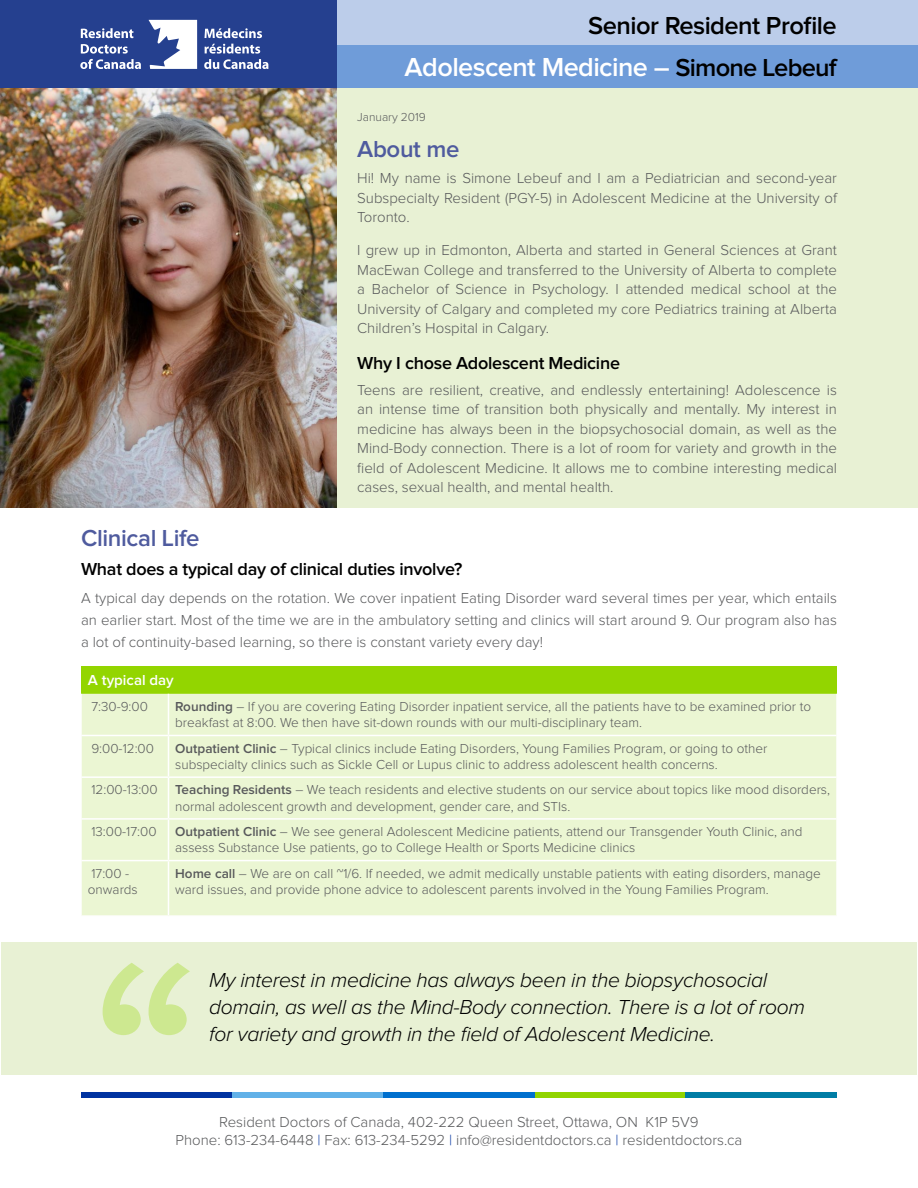
<style>
.page{position:relative;width:918px;height:1188px;background:#fff}
.page>*{position:absolute;margin:0;border:0;box-sizing:border-box;transform-origin:0 0}
.t1{font:600 27px "Proxima Nova";letter-spacing:-.02em;color:#fff}
.t2{font:600 25.5px "Proxima Nova";letter-spacing:-.02em;color:#000}
.t3{font:600 24px "Proxima Nova";letter-spacing:-.015em;color:#4f5b9e}
.t4{font:italic 300 21px/27px "Proxima Nova";letter-spacing:-.015em;color:#000}
.t5{font:600 18px "Proxima Nova";letter-spacing:-.015em;color:#000}
.t6{font:300 15px/19.5px "Proxima Nova";color:#58595b;text-align:justify}
.t7{font:600 15px "Proxima Nova";color:#fff}
.t8{font:300 13.5px/16.5px "Proxima Nova";color:#58595b}
.t9{font:300 12px "Proxima Nova";color:#58595b}
.s1{font-size:25.5px;color:#000}
.s2{font-weight:600}
.s3{color:#0033a1}
</style>
<div class="page">
<div style="left:320px;top:0;width:598px;height:46px;background:#bccdea"></div>
<div style="left:320px;top:46px;width:598px;height:45px;background:#6f9cd9"></div>
<div style="left:0;top:0;width:337px;height:91px;background:#25408f"></div>
<svg style="left:81px;top:28px;width:52px;height:10px"></svg>
<svg style="left:80px;top:44px;width:61px;height:25px"></svg>
<svg style="left:204px;top:28px;width:58px;height:10px"></svg>
<svg style="left:204px;top:44px;width:64px;height:25px"></svg>
<svg style="left:149px;top:20px;width:48px;height:49px"></svg>
<div style="left:81px;top:1092px;width:151px;height:5px;background:#0033a1"></div>
<div style="left:232px;top:1092px;width:152px;height:5px;background:#61b1e8"></div>
<div style="left:384px;top:1092px;width:151px;height:5px;background:#0070ce"></div>
<div style="left:535px;top:1092px;width:152px;height:5px;background:#91d400"></div>
<div style="left:686px;top:1092px;width:151px;height:5px;background:#007da5"></div>
<div style="left:1px;top:942px;width:916px;height:133px;background:#e8f1d4"></div>
<svg style="left:103px;top:963px;width:87px;height:72px"></svg>
<div style="left:0;top:88px;width:918px;height:420px;background:#e8f1d4"></div>
<div style="left:81px;top:666px;width:756px;height:28px;background:#93d500"></div>
<div style="left:82px;top:694px;width:755px;height:221px;background:#ebf6d3"></div>
<hr style="left:168px;top:694px;width:1px;height:41px;background:#fff">
<hr style="left:81px;top:735px;width:87px;height:1px;background:#fff">
<hr style="left:168px;top:735px;width:669px;height:1px;background:#fff">
<hr style="left:168px;top:736px;width:1px;height:40px;background:#fff">
<hr style="left:81px;top:776px;width:87px;height:2px;background:#fff">
<hr style="left:168px;top:776px;width:669px;height:2px;background:#fff">
<hr style="left:168px;top:778px;width:1px;height:40px;background:#fff">
<hr style="left:81px;top:818px;width:87px;height:2px;background:#fff">
<hr style="left:168px;top:818px;width:669px;height:2px;background:#fff">
<hr style="left:168px;top:820px;width:1px;height:40px;background:#fff">
<hr style="left:81px;top:860px;width:87px;height:1px;background:#fff">
<hr style="left:168px;top:860px;width:669px;height:1px;background:#fff">
<hr style="left:168px;top:861px;width:1px;height:54px;background:#fff">
<img style="left:0;top:88px;width:337px;height:420px">
<h2 class="t2" style="left:588px;top:12px;width:250px">Senior Resident Profile</h2>
<h1 class="t1" style="left:405px;top:52px;width:434px">Adolescent Medicine – <span class="s1">Simone Lebeuf</span></h1>
<p class="t9" style="left:357px;top:110px;width:70px">January 2019</p>
<h3 class="t3" style="left:357px;top:136px;width:104px">About me</h3>
<p class="t6" style="left:357px;top:169px;width:481px">Hi! My name is Simone Lebeuf and I am a Pediatrician and second-year Subspecialty Resident (PGY-5) in Adolescent Medicine at the University of Toronto.</p>
<p class="t6" style="left:357px;top:241px;width:481px">I grew up in Edmonton, Alberta and started in General Sciences at Grant MacEwan College and transferred to the University of Alberta to complete a Bachelor of Science in Psychology. I attended medical school at the University of Calgary and completed my core Pediatrics training at Alberta Children’s Hospital in Calgary.</p>
<p class="t5" style="left:357px;top:353px;width:264px">Why I chose Adolescent Medicine</p>
<p class="t6" style="left:357px;top:381px;width:481px">Teens are resilient, creative, and endlessly entertaining! Adolescence is an intense time of transition both physically and mentally. My interest in medicine has always been in the biopsychosocial domain, as well as the Mind-Body connection. There is a lot of room for variety and growth in the field of Adolescent Medicine. It allows me to combine interesting medical cases, sexual health, and mental health.</p>
<h3 class="t3" style="left:81px;top:525px;width:120px">Clinical Life</h3>
<p class="t5" style="left:81px;top:559px;width:383px">What does a typical day of clinical duties involve?</p>
<p class="t6" style="left:81px;top:588px;width:758px;line-height:21.8px">A typical day depends on the rotation. We cover inpatient Eating Disorder ward several times per year, which entails an earlier start. Most of the time we are in the ambulatory setting and clinics will start around 9. Our program also has a lot of continuity-based learning, so there is constant variety every day!</p>
<p class="t7" style="left:88px;top:672px;width:87px">A typical day</p>
<p class="t8" style="left:91px;top:698px;width:58px">7:30-9:00</p>
<p class="t8" style="left:175px;top:698px;width:637px"><span class="s2">Rounding</span> – If you are covering Eating Disorder inpatient service, all the patients have to be examined prior to breakfast at 8:00. We then have sit-down rounds with our multi-disciplinary team.</p>
<p class="t8" style="left:91px;top:740px;width:64px">9:00-12:00</p>
<p class="t8" style="left:175px;top:740px;width:594px"><span class="s2">Outpatient Clinic</span> – Typical clinics include Eating Disorders, Young Families Program, or going to other subspecialty clinics such as Sickle Cell or Lupus clinic to address adolescent health concerns.</p>
<p class="t8" style="left:91px;top:782px;width:68px">12:00-13:00</p>
<p class="t8" style="left:175px;top:782px;width:656px"><span class="s2">Teaching Residents</span> – We teach residents and elective students on our service about topics like mood disorders, normal adolescent growth and development, gender care, and STIs.</p>
<p class="t8" style="left:91px;top:824px;width:67px">13:00-17:00</p>
<p class="t8" style="left:175px;top:824px;width:629px"><span class="s2">Outpatient Clinic</span> – We see general Adolescent Medicine patients, attend our Transgender Youth Clinic, and assess Substance Use patients, go to College Health or Sports Medicine clinics</p>
<p class="t8" style="left:88px;top:865px;width:51px">17:00 - onwards</p>
<p class="t8" style="left:175px;top:865px;width:647px"><span class="s2">Home call</span> – We are on call ~1/6. If needed, we admit medically unstable patients with eating disorders, manage ward issues, and provide phone advice to adolescent parents involved in the Young Families Program.</p>
<h3 class="t4" style="left:209px;top:967px;width:597px">My interest in medicine has always been in the biopsychosocial domain, as well as the Mind-Body connection. There is a lot of room for variety and growth in the field of Adolescent Medicine.</h3>
<p class="t6" style="left:176px;top:1113px;width:568px;line-height:18px;text-align:center">Resident Doctors of Canada, 402-222 Queen Street, Ottawa, ON K1P 5V9<br>Phone: 613-234-6448 <span class="s3">|</span> Fax: 613-234-5292 <span class="s3">|</span> info@residentdoctors.ca <span class="s3">|</span> residentdoctors.ca</p>
</div>
